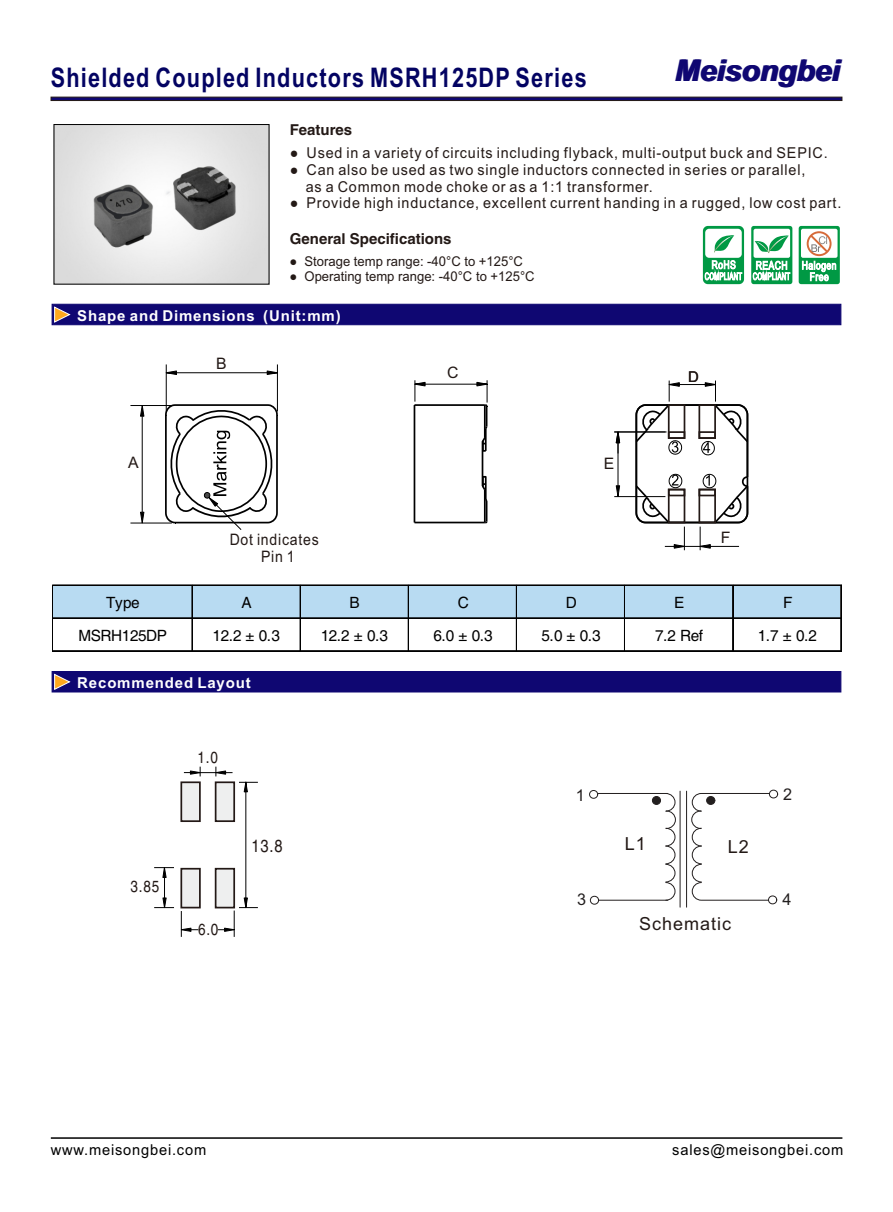
<style>
.page{position:relative;width:893px;height:1212px;background:#fff}
.page>*{position:absolute;margin:0;border:0;box-sizing:border-box;transform-origin:0 0}
.t1{font:italic 700 30px "Arial";color:#0f0772}
.t2{font:700 27px "Arial";letter-spacing:.055em;color:#030362;scale:.8 1}
.t3{font:18px "Arial";letter-spacing:.055em;color:#231916}
.t4{font:condensed 17.55px "Helvetica";color:#231916}
.t5{font:condensed 16.2px "Helvetica";color:#231916}
.t6{font:16.2px "Arial";color:#231f1f}
.t7{font:15.75px/17.7px "Arial";letter-spacing:.055em;color:#231916;text-align:center;scale:.89 1}
.t8{font:15.75px "Arial";letter-spacing:.055em;color:#231916}
.t9{font:15.45px "Helvetica";letter-spacing:-.03em;color:#000}
.t10{font:15px/16.8px "Arial";letter-spacing:.055em;color:#231916;scale:.96 1}
.t11{font:15px "Arial";letter-spacing:.055em;color:#000}
.t12{font:700 15px "Arial";letter-spacing:.055em;color:#fff}
.t13{font:700 15px "Helvetica";color:#231916}
.t14{font:700 15px "Arial";letter-spacing:-.28em;color:#fff}
.t15{font:15px "Arial";letter-spacing:.055em;color:#231916}
.t16{font:13.5px "Arial";color:#231916}
</style>
<div class="page">
<svg style="left:51px;top:97px;width:791px;height:4px;background:#1a114f"></svg>
<img style="left:56px;top:126px;width:211px;height:156px">
<svg style="left:52px;top:304px;width:789px;height:21px;background:#120a72"></svg>
<hr style="left:51px;top:1137px;width:791px;height:2px;background:#000">
<div style="left:52px;top:671px;width:789px;height:21px;background:#0f0772"></div>
<hr style="left:598px;top:793px;width:69px;height:1px;background:#231f1f">
<div style="left:589px;top:790px;width:9px;height:8px;border:1px solid #231f1f;border-radius:50%"></div>
<hr style="left:599px;top:900px;width:69px;height:1px;background:#231f1f">
<div style="left:590px;top:896px;width:9px;height:8px;border:1px solid #231f1f;border-radius:50%"></div>
<hr style="left:686px;top:791px;width:1px;height:116px;background:#231f1f">
<hr style="left:680px;top:791px;width:1px;height:116px;background:#231f1f">
<div style="left:652px;top:796px;width:8px;height:8px;background:#231f1f;border-radius:50%"></div>
<div style="left:652px;top:796px;width:9px;height:9px;border:1px solid #231f1f;border-radius:50%"></div>
<svg style="left:665px;top:793px;width:11px;height:108px"></svg>
<div style="left:707px;top:796px;width:8px;height:8px;background:#231f1f;border-radius:50%"></div>
<div style="left:706px;top:796px;width:9px;height:9px;border:1px solid #231f1f;border-radius:50%"></div>
<hr style="left:701px;top:793px;width:68px;height:1px;background:#231f1f">
<div style="left:769px;top:790px;width:9px;height:8px;border:1px solid #231f1f;border-radius:50%"></div>
<hr style="left:702px;top:900px;width:67px;height:1px;background:#231f1f">
<div style="left:768px;top:896px;width:9px;height:8px;border:1px solid #231f1f;border-radius:50%"></div>
<svg style="left:691px;top:793px;width:11px;height:108px"></svg>
<div style="left:53px;top:586px;width:789px;height:33px;background:#b8dbf2"></div>
<hr style="left:53px;top:585px;width:789px;height:1px;background:#000">
<hr style="left:53px;top:618px;width:789px;height:1px;background:#000">
<hr style="left:53px;top:617px;width:789px;height:1px;background:#000">
<hr style="left:52px;top:585px;width:1px;height:66px;background:#000">
<hr style="left:192px;top:586px;width:1px;height:65px;background:#000">
<hr style="left:300px;top:586px;width:1px;height:65px;background:#000">
<hr style="left:408px;top:586px;width:1px;height:65px;background:#000">
<hr style="left:516px;top:586px;width:1px;height:65px;background:#000">
<hr style="left:624px;top:586px;width:1px;height:65px;background:#000">
<hr style="left:733px;top:586px;width:1px;height:65px;background:#000">
<hr style="left:732px;top:586px;width:1px;height:65px;background:#000">
<hr style="left:53px;top:651px;width:789px;height:1px;background:#000">
<hr style="left:53px;top:650px;width:789px;height:1px;background:#000">
<hr style="left:841px;top:586px;width:1px;height:65px;background:#000">
<hr style="left:840px;top:586px;width:1px;height:65px;background:#000">
<hr style="left:164px;top:875px;width:1px;height:32px;background:#000">
<svg style="left:154px;top:897px;width:20px;height:12px"></svg>
<svg style="left:154px;top:867px;width:20px;height:11px"></svg>
<hr style="left:246px;top:791px;width:1px;height:107px;background:#000">
<svg style="left:214px;top:867px;width:44px;height:70px"></svg>
<svg style="left:180px;top:867px;width:21px;height:70px"></svg>
<svg style="left:180px;top:767px;width:78px;height:56px"></svg>
<hr style="left:414px;top:404px;width:71px;height:2px;background:#000">
<hr style="left:414px;top:522px;width:71px;height:1px;background:#000">
<hr style="left:414px;top:405px;width:1px;height:117px;background:#000">
<hr style="left:425px;top:384px;width:52px;height:1px;background:#000">
<svg style="left:413px;top:380px;width:12px;height:26px"></svg>
<svg style="left:476px;top:380px;width:12px;height:144px"></svg>
<hr style="left:130px;top:405px;width:42px;height:1px;background:#000">
<hr style="left:130px;top:523px;width:42px;height:1px;background:#000">
<hr style="left:142px;top:416px;width:1px;height:96px;background:#000">
<svg style="left:140px;top:406px;width:4px;height:10px"></svg>
<svg style="left:140px;top:512px;width:4px;height:12px"></svg>
<hr style="left:166px;top:364px;width:1px;height:47px;background:#000">
<hr style="left:277px;top:364px;width:1px;height:47px;background:#000">
<hr style="left:176px;top:372px;width:91px;height:1px;background:#000">
<svg style="left:165px;top:371px;width:12px;height:4px"></svg>
<svg style="left:267px;top:371px;width:11px;height:4px"></svg>
<svg style="left:164px;top:403px;width:114px;height:127px"></svg>
<hr style="left:614px;top:432px;width:53px;height:1px;background:#000">
<hr style="left:614px;top:496px;width:51px;height:1px;background:#000">
<hr style="left:618px;top:443px;width:1px;height:46px;background:#000">
<svg style="left:616px;top:432px;width:4px;height:21px"></svg>
<svg style="left:616px;top:485px;width:4px;height:13px"></svg>
<svg style="left:634px;top:381px;width:115px;height:169px"></svg>
<div style="left:668px;top:489px;width:17px;height:34px;border:2px solid #231916"></div>
<div style="left:698px;top:489px;width:18px;height:34px;border:2px solid #231916"></div>
<div style="left:668px;top:404px;width:17px;height:35px;border:2px solid #231916"></div>
<div style="left:698px;top:404px;width:18px;height:35px;border:2px solid #231916"></div>
<div style="left:668px;top:431px;width:17px;height:8px;border:2px solid #231916"></div>
<div style="left:698px;top:431px;width:18px;height:8px;border:2px solid #231916"></div>
<div style="left:668px;top:489px;width:17px;height:7px;border:2px solid #231916"></div>
<div style="left:698px;top:489px;width:18px;height:7px;border:2px solid #231916"></div>
<svg style="left:751px;top:226px;width:41px;height:58px"></svg>
<div style="left:753px;top:229px;width:37px;height:29px;background:#fff;border-radius:2px"></div>
<svg style="left:703px;top:226px;width:41px;height:58px"></svg>
<div style="left:705px;top:229px;width:37px;height:29px;background:#fff;border-radius:4px"></div>
<svg style="left:714px;top:235px;width:20px;height:18px"></svg>
<svg style="left:755px;top:235px;width:34px;height:18px"></svg>
<svg style="left:799px;top:226px;width:41px;height:58px"></svg>
<div style="left:801px;top:229px;width:36px;height:29px;background:#fff;border-radius:2px"></div>
<div style="left:807px;top:231px;width:24px;height:25px;border:2px solid #d66a39;border-radius:50%"></div>
<svg style="left:808px;top:233px;width:22px;height:21px"></svg>
<svg style="left:753px;top:260px;width:37px;height:20px"></svg>
<svg style="left:802px;top:261px;width:34px;height:20px"></svg>
<svg style="left:705px;top:260px;width:37px;height:20px"></svg>
<h2 class="t2" style="left:51px;top:67px;width:671px">Shielded Coupled Inductors MSRH125DP Series</h2>
<h1 class="t1" style="left:674px;top:59px;width:167px">Meisongbei</h1>
<p class="t13" style="left:290px;top:124px;width:64px">Features</p>
<p class="t10" style="left:290px;top:146px;width:562px">● Used in a variety of circuits including flyback, multi-output buck and SEPIC.</p>
<p class="t10" style="left:306px;top:163px;width:522px;text-indent:-16px">● Can also be used as two single inductors connected in series or parallel, as a Common mode choke or as a 1:1 transformer.</p>
<p class="t10" style="left:290px;top:196px;width:576px">● Provide high inductance, excellent current handing in a rugged, low cost part.</p>
<p class="t13" style="left:290px;top:233px;width:163px">General Specifications</p>
<p class="t16" style="left:289px;top:256px;width:235px">● Storage temp range: -40°C to +125°C</p>
<p class="t16" style="left:289px;top:271px;width:247px">● Operating temp range: -40°C to +125°C</p>
<p class="t12" style="left:77px;top:310px;width:265px">Shape and Dimensions (Unit:mm)</p>
<p class="t8" style="left:128px;top:457px;width:12px">A</p>
<p class="t8" style="left:216px;top:358px;width:12px">B</p>
<p class="t7" style="left:230px;top:532px;width:102px">Dot indicates<br>Pin 1</p>
<p class="t8" style="left:447px;top:367px;width:13px">C</p>
<p class="t8" style="left:604px;top:458px;width:12px">E</p>
<p class="t15" style="left:688px;top:371px;width:12px">D</p>
<p class="t8" style="left:721px;top:532px;width:11px">F</p>
<p class="t9" style="left:106px;top:596px;width:35px">Type</p>
<p class="t9" style="left:241px;top:596px;width:12px">A</p>
<p class="t9" style="left:350px;top:596px;width:12px">B</p>
<p class="t9" style="left:458px;top:596px;width:13px">C</p>
<p class="t9" style="left:566px;top:596px;width:13px">D</p>
<p class="t9" style="left:674px;top:596px;width:12px">E</p>
<p class="t9" style="left:783px;top:596px;width:11px">F</p>
<p class="t9" style="left:78px;top:629px;width:90px">MSRH125DP</p>
<p class="t9" style="left:213px;top:629px;width:69px">12.2 ± 0.3</p>
<p class="t9" style="left:321px;top:629px;width:69px">12.2 ± 0.3</p>
<p class="t9" style="left:433px;top:629px;width:61px">6.0 ± 0.3</p>
<p class="t9" style="left:542px;top:629px;width:61px">5.0 ± 0.3</p>
<p class="t9" style="left:655px;top:629px;width:49px">7.2 Ref</p>
<p class="t9" style="left:758px;top:629px;width:61px">1.7 ± 0.2</p>
<p class="t12" style="left:76px;top:677px;width:62px">SR he ac po e a</p>
<p class="t14" style="left:117px;top:677px;width:151px">m mned Dn d iemd Le nasyi o nu s (</p>
<p class="t5" style="left:131px;top:880px;width:30px">3.85</p>
<p class="t5" style="left:198px;top:751px;width:22px">1.0</p>
<p class="t5" style="left:198px;top:923px;width:22px">6.0</p>
<p class="t4" style="left:251px;top:839px;width:32px">13.8</p>
<p class="t6" style="left:576px;top:789px;width:11px">1</p>
<p class="t6" style="left:577px;top:893px;width:11px">3</p>
<p class="t3" style="left:625px;top:837px;width:23px">L1</p>
<p class="t3" style="left:728px;top:839px;width:23px">L2</p>
<p class="t3" style="left:639px;top:916px;width:94px">Schematic</p>
<p class="t6" style="left:783px;top:789px;width:11px">2</p>
<p class="t6" style="left:782px;top:893px;width:11px">4</p>
<p class="t11" style="left:51px;top:1144px;width:157px">www.meisongbei.com</p>
<p class="t11" style="left:672px;top:1144px;width:173px">sales@meisongbei.com</p>
</div>
